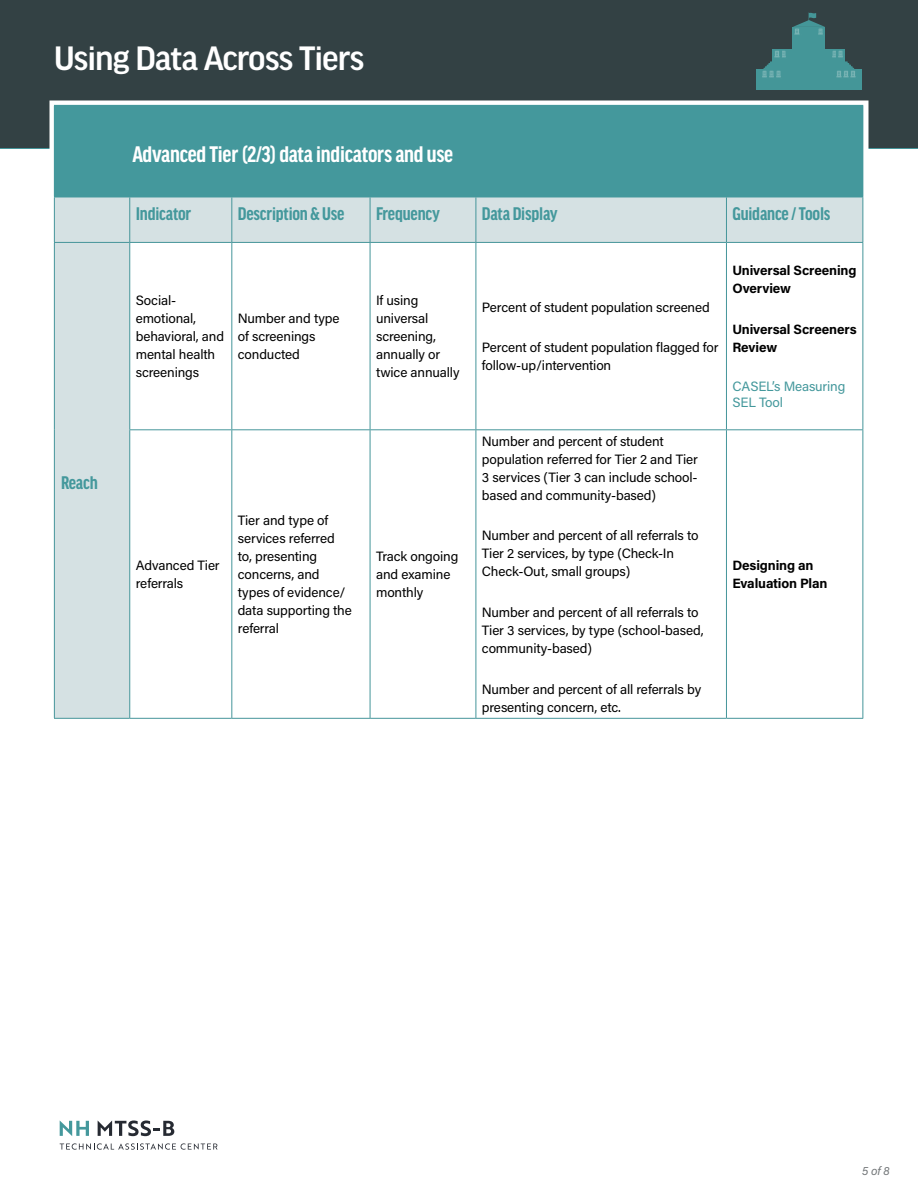
<style>
.page{position:relative;width:918px;height:1188px;background:#fff}
.page>*{position:absolute;margin:0;border:0;box-sizing:border-box;transform-origin:0 0}
.t1{font:500 36px "Good Headline Pro";letter-spacing:-.03em;color:#fff}
.t2{font:700 condensed 24px "Good Headline Pro";letter-spacing:-.01em;color:#fff}
.t3{font:700 condensed 19.5px "Good Headline Pro";letter-spacing:-.01em;color:#44989c}
.t4{font:13.5px/18px "Acumin Pro";letter-spacing:-.01em;color:#000}
.t5{font:700 13.5px/18px "Acumin Pro";letter-spacing:-.01em;color:#000}
.t6{font:13.5px/16.5px "Acumin Pro";letter-spacing:-.01em;color:#44989c}
.t7{font:italic 12px "Acumin Pro";color:#727678}
</style>
<div class="page">
<svg style="left:60px;top:1121px;width:29px;height:15px"></svg>
<svg style="left:98px;top:1120px;width:76px;height:16px"></svg>
<svg style="left:60px;top:1143px;width:158px;height:7px"></svg>
<div style="left:0;top:0;width:918px;height:149px;background:#334144"></div>
<div style="left:50px;top:100px;width:818px;height:624px;background:#fff;border:10px solid #fff"></div>
<div style="left:54px;top:105px;width:809px;height:92px;background:#44989c"></div>
<svg style="left:55px;top:198px;width:807px;height:520px"></svg>
<hr style="left:54px;top:197px;width:1px;height:45px;background:#45959a">
<hr style="left:129px;top:197px;width:1px;height:45px;background:#45959a">
<hr style="left:231px;top:197px;width:1px;height:45px;background:#45959a">
<hr style="left:370px;top:197px;width:1px;height:45px;background:#45959a">
<hr style="left:476px;top:197px;width:1px;height:45px;background:#45959a">
<hr style="left:726px;top:197px;width:1px;height:45px;background:#45959a">
<hr style="left:862px;top:197px;width:1px;height:45px;background:#45959a">
<hr style="left:54px;top:242px;width:76px;height:1px;background:#45959a">
<hr style="left:130px;top:242px;width:102px;height:1px;background:#45959a">
<hr style="left:232px;top:242px;width:138px;height:1px;background:#45959a">
<hr style="left:370px;top:242px;width:106px;height:1px;background:#45959a">
<hr style="left:476px;top:242px;width:250px;height:1px;background:#45959a">
<hr style="left:726px;top:242px;width:137px;height:1px;background:#45959a">
<hr style="left:54px;top:243px;width:1px;height:187px;background:#45959a">
<hr style="left:129px;top:243px;width:1px;height:186px;background:#45959a">
<hr style="left:231px;top:243px;width:1px;height:186px;background:#45959a">
<hr style="left:370px;top:243px;width:1px;height:186px;background:#45959a">
<hr style="left:476px;top:243px;width:1px;height:186px;background:#45959a">
<hr style="left:726px;top:243px;width:1px;height:186px;background:#45959a">
<hr style="left:862px;top:243px;width:1px;height:186px;background:#45959a">
<hr style="left:54px;top:430px;width:1px;height:288px;background:#45959a">
<hr style="left:129px;top:429px;width:103px;height:1px;background:#45959a">
<hr style="left:129px;top:430px;width:1px;height:288px;background:#45959a">
<hr style="left:232px;top:429px;width:138px;height:1px;background:#45959a">
<hr style="left:231px;top:430px;width:1px;height:288px;background:#45959a">
<hr style="left:370px;top:429px;width:106px;height:1px;background:#45959a">
<hr style="left:370px;top:430px;width:1px;height:288px;background:#45959a">
<hr style="left:476px;top:429px;width:250px;height:1px;background:#45959a">
<hr style="left:476px;top:430px;width:1px;height:288px;background:#45959a">
<hr style="left:726px;top:429px;width:137px;height:1px;background:#45959a">
<hr style="left:726px;top:430px;width:1px;height:288px;background:#45959a">
<hr style="left:862px;top:430px;width:1px;height:288px;background:#45959a">
<hr style="left:54px;top:718px;width:76px;height:1px;background:#45959a">
<hr style="left:130px;top:718px;width:102px;height:1px;background:#45959a">
<hr style="left:232px;top:718px;width:138px;height:1px;background:#45959a">
<hr style="left:370px;top:718px;width:106px;height:1px;background:#45959a">
<hr style="left:476px;top:718px;width:250px;height:1px;background:#45959a">
<hr style="left:726px;top:718px;width:137px;height:1px;background:#45959a">
<hr style="left:54px;top:197px;width:76px;height:1px;background:#44989c">
<hr style="left:130px;top:197px;width:102px;height:1px;background:#44989c">
<hr style="left:232px;top:197px;width:138px;height:1px;background:#44989c">
<hr style="left:370px;top:197px;width:106px;height:1px;background:#44989c">
<hr style="left:476px;top:197px;width:250px;height:1px;background:#44989c">
<hr style="left:726px;top:197px;width:137px;height:1px;background:#44989c">
<div style="left:757px;top:69px;width:105px;height:20px;background:#449698"></div>
<div style="left:773px;top:49px;width:72px;height:20px;background:#449698"></div>
<div style="left:793px;top:27px;width:32px;height:23px;background:#449698"></div>
<svg style="left:760px;top:50px;width:26px;height:28px"></svg>
<svg style="left:832px;top:50px;width:25px;height:28px"></svg>
<svg style="left:793px;top:12px;width:32px;height:23px"></svg>
<h1 class="t1" style="left:54px;top:42px;width:312px">Using Data Across Tiers</h1>
<h2 class="t2" style="left:132px;top:143px;width:322px">Advanced Tier (2/3) data indicators and use</h2>
<h3 class="t3" style="left:136px;top:205px;width:57px">Indicator</h3>
<h3 class="t3" style="left:238px;top:205px;width:108px">Description &amp; Use</h3>
<h3 class="t3" style="left:376px;top:205px;width:65px">Frequency</h3>
<h3 class="t3" style="left:482px;top:205px;width:77px">Data Display</h3>
<h3 class="t3" style="left:732px;top:205px;width:99px">Guidance / Tools</h3>
<h3 class="t3" style="left:61px;top:473px;width:38px">Reach</h3>
<p class="t4" style="left:136px;top:291px;width:90px">Social&shy;emotional, behavioral, and mental health screenings</p>
<p class="t4" style="left:238px;top:309px;width:103px">Number and type of screenings conducted</p>
<p class="t4" style="left:136px;top:556px;width:85px">Advanced Tier referrals</p>
<p class="t4" style="left:238px;top:511px;width:116px">Tier and type of services referred to, presenting concerns, and types of evidence/ data supporting the referral</p>
<p class="t4" style="left:376px;top:291px;width:85px">If using universal screening, annually or twice annually</p>
<p class="t4" style="left:482px;top:297px;width:229px">Percent of student population screened</p>
<p class="t4" style="left:482px;top:338px;width:238px">Percent of student population flagged for follow-up/intervention</p>
<p class="t4" style="left:376px;top:547px;width:84px">Track ongoing and examine monthly</p>
<p class="t4" style="left:482px;top:431px;width:217px">Number and percent of student population referred for Tier 2 and Tier 3 services (Tier 3 can include school&shy;based and community-based)</p>
<p class="t4" style="left:482px;top:526px;width:218px">Number and percent of all referrals to<br>Tier 2 services, by type (Check-In<br>Check-Out, small groups)</p>
<p class="t4" style="left:482px;top:603px;width:223px">Number and percent of all referrals to<br>Tier 3 services, by type (school-based, community-based)</p>
<p class="t4" style="left:482px;top:680px;width:221px">Number and percent of all referrals by presenting concern, etc.</p>
<p class="t5" style="left:732px;top:260px;width:126px">Universal Screening<br>Overview</p>
<p class="t5" style="left:732px;top:319px;width:126px">Universal Screeners<br>Review</p>
<p class="t6" style="left:732px;top:377px;width:114px">CASEL’s Measuring<br>SEL Tool</p>
<p class="t5" style="left:732px;top:556px;width:97px">Designing an<br>Evaluation Plan</p>
<p class="t7" style="left:862px;top:1162px;width:29px">5 of 8</p>
</div>
